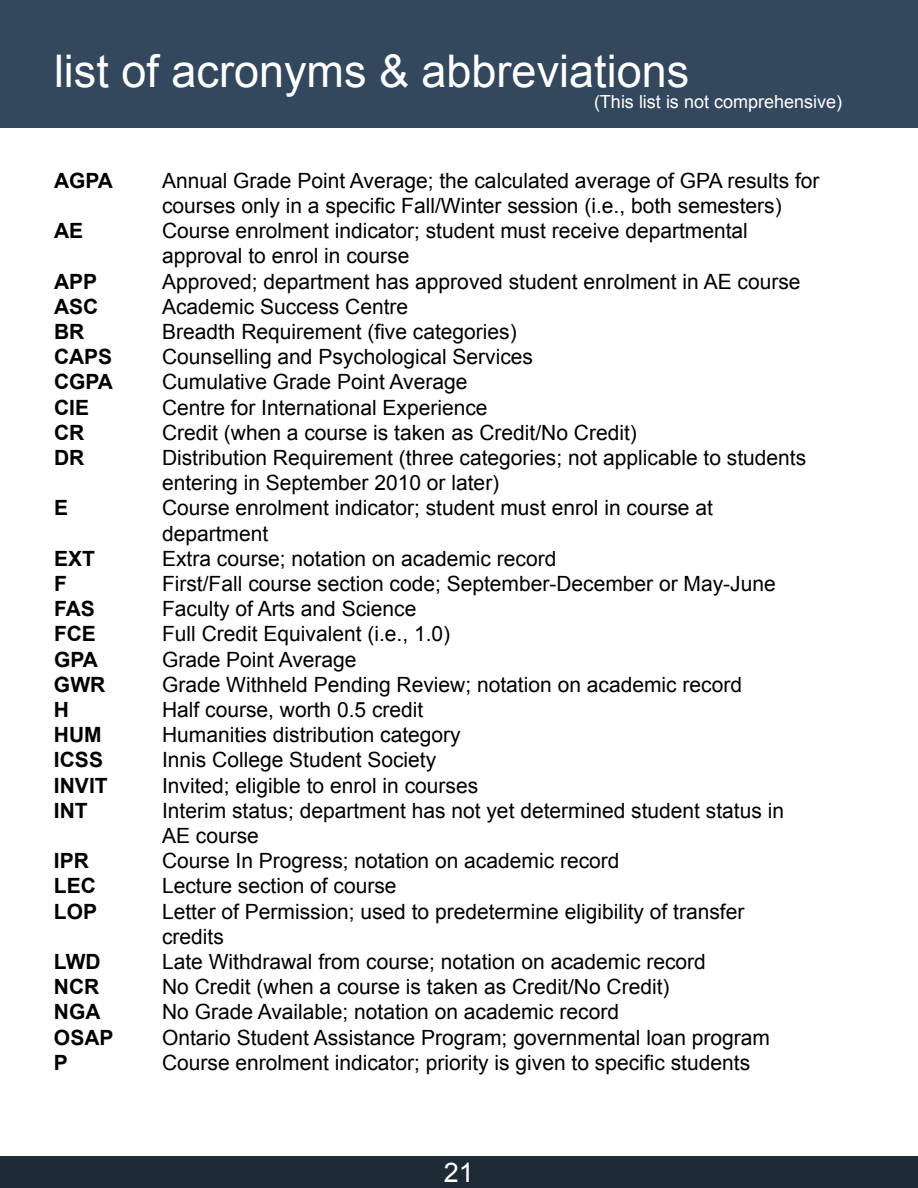
<style>
.page{position:relative;width:918px;height:1188px;background:#fff}
.page>*{position:absolute;margin:0;border:0;box-sizing:border-box;transform-origin:0 0}
.t1{font:45px "Arial";color:#fff}
.t2{font:27px "Arial";color:#fff}
.t3{font:21px/25.2px "Arial";color:#000}
.t4{font:700 21px "Arial";color:#000}
.t5{font:18px "Arial";color:#fff}
</style>
<div class="page">
<div style="left:0;top:1156px;width:918px;height:32px;background:#1e2a36"></div>
<div style="left:0;top:0;width:918px;height:128px;background:#33485d"></div>
<h1 class="t1" style="left:54px;top:41px;width:637px">list of acronyms &amp; abbreviations</h1>
<p class="t5" style="left:594px;top:90px;width:250px">(This list is not comprehensive)</p>
<p class="t4" style="left:54px;top:166px;width:61px">AGPA</p>
<p class="t3" style="left:162px;top:168px;width:659px">Annual Grade Point Average; the calculated average of GPA results for courses only in a specific Fall/Winter session (i.e., both semesters)</p>
<p class="t4" style="left:54px;top:217px;width:31px">AE</p>
<p class="t3" style="left:162px;top:218px;width:587px">Course enrolment indicator; student must receive departmental approval to enrol in course</p>
<p class="t4" style="left:54px;top:267px;width:45px">APP</p>
<p class="t3" style="left:162px;top:269px;width:640px">Approved; department has approved student enrolment in AE course</p>
<p class="t4" style="left:54px;top:292px;width:46px">ASC</p>
<p class="t3" style="left:162px;top:294px;width:248px">Academic Success Centre</p>
<p class="t4" style="left:54px;top:318px;width:32px">BR</p>
<p class="t3" style="left:162px;top:319px;width:356px">Breadth Requirement (five categories)</p>
<p class="t4" style="left:54px;top:343px;width:60px">CAPS</p>
<p class="t3" style="left:162px;top:344px;width:373px">Counselling and Psychological Services</p>
<p class="t4" style="left:54px;top:368px;width:61px">CGPA</p>
<p class="t3" style="left:162px;top:370px;width:307px">Cumulative Grade Point Average</p>
<p class="t4" style="left:54px;top:393px;width:37px">CIE</p>
<p class="t3" style="left:162px;top:395px;width:327px">Centre for International Experience</p>
<p class="t4" style="left:54px;top:418px;width:32px">CR</p>
<p class="t3" style="left:162px;top:420px;width:476px">Credit (when a course is taken as Credit/No Credit)</p>
<p class="t4" style="left:54px;top:444px;width:32px">DR</p>
<p class="t3" style="left:162px;top:445px;width:646px">Distribution Requirement (three categories; not applicable to students entering in September 2010 or later)</p>
<p class="t4" style="left:54px;top:494px;width:16px">E</p>
<p class="t3" style="left:162px;top:496px;width:552px">Course enrolment indicator; student must enrol in course at department</p>
<p class="t4" style="left:54px;top:544px;width:42px">EXT</p>
<p class="t3" style="left:162px;top:546px;width:396px">Extra course; notation on academic record</p>
<p class="t4" style="left:54px;top:570px;width:14px">F</p>
<p class="t3" style="left:162px;top:571px;width:615px">First/Fall course section code; September-December or May-June</p>
<p class="t4" style="left:54px;top:595px;width:42px">FAS</p>
<p class="t3" style="left:162px;top:596px;width:256px">Faculty of Arts and Science</p>
<p class="t4" style="left:54px;top:620px;width:43px">FCE</p>
<p class="t3" style="left:162px;top:622px;width:290px">Full Credit Equivalent (i.e., 1.0)</p>
<p class="t4" style="left:54px;top:645px;width:45px">GPA</p>
<p class="t3" style="left:162px;top:647px;width:196px">Grade Point Average</p>
<p class="t4" style="left:54px;top:670px;width:53px">GWR</p>
<p class="t3" style="left:162px;top:672px;width:582px">Grade Withheld Pending Review; notation on academic record</p>
<p class="t4" style="left:54px;top:696px;width:17px">H</p>
<p class="t3" style="left:162px;top:697px;width:263px">Half course, worth 0.5 credit</p>
<p class="t4" style="left:54px;top:721px;width:49px">HUM</p>
<p class="t3" style="left:162px;top:722px;width:300px">Humanities distribution category</p>
<p class="t4" style="left:54px;top:746px;width:51px">ICSS</p>
<p class="t3" style="left:162px;top:748px;width:276px">Innis College Student Society</p>
<p class="t4" style="left:54px;top:771px;width:55px">INVIT</p>
<p class="t3" style="left:162px;top:773px;width:318px">Invited; eligible to enrol in courses</p>
<p class="t4" style="left:54px;top:796px;width:35px">INT</p>
<p class="t3" style="left:162px;top:798px;width:624px">Interim status; department has not yet determined student status in<br>AE course</p>
<p class="t4" style="left:54px;top:847px;width:37px">IPR</p>
<p class="t3" style="left:162px;top:848px;width:459px">Course In Progress; notation on academic record</p>
<p class="t4" style="left:54px;top:872px;width:43px">LEC</p>
<p class="t3" style="left:162px;top:874px;width:236px">Lecture section of course</p>
<p class="t4" style="left:54px;top:897px;width:45px">LOP</p>
<p class="t3" style="left:162px;top:899px;width:584px">Letter of Permission; used to predetermine eligibility of transfer credits</p>
<p class="t4" style="left:54px;top:948px;width:48px">LWD</p>
<p class="t3" style="left:162px;top:949px;width:545px">Late Withdrawal from course; notation on academic record</p>
<p class="t4" style="left:54px;top:973px;width:47px">NCR</p>
<p class="t3" style="left:162px;top:974px;width:509px">No Credit (when a course is taken as Credit/No Credit)</p>
<p class="t4" style="left:54px;top:998px;width:48px">NGA</p>
<p class="t3" style="left:162px;top:1000px;width:459px">No Grade Available; notation on academic record</p>
<p class="t4" style="left:54px;top:1023px;width:61px">OSAP</p>
<p class="t3" style="left:162px;top:1025px;width:610px">Ontario Student Assistance Program; governmental loan program</p>
<p class="t4" style="left:54px;top:1048px;width:16px">P</p>
<p class="t3" style="left:162px;top:1050px;width:590px">Course enrolment indicator; priority is given to specific students</p>
<p class="t2" style="left:444px;top:1155px;width:32px">21</p>
</div>
